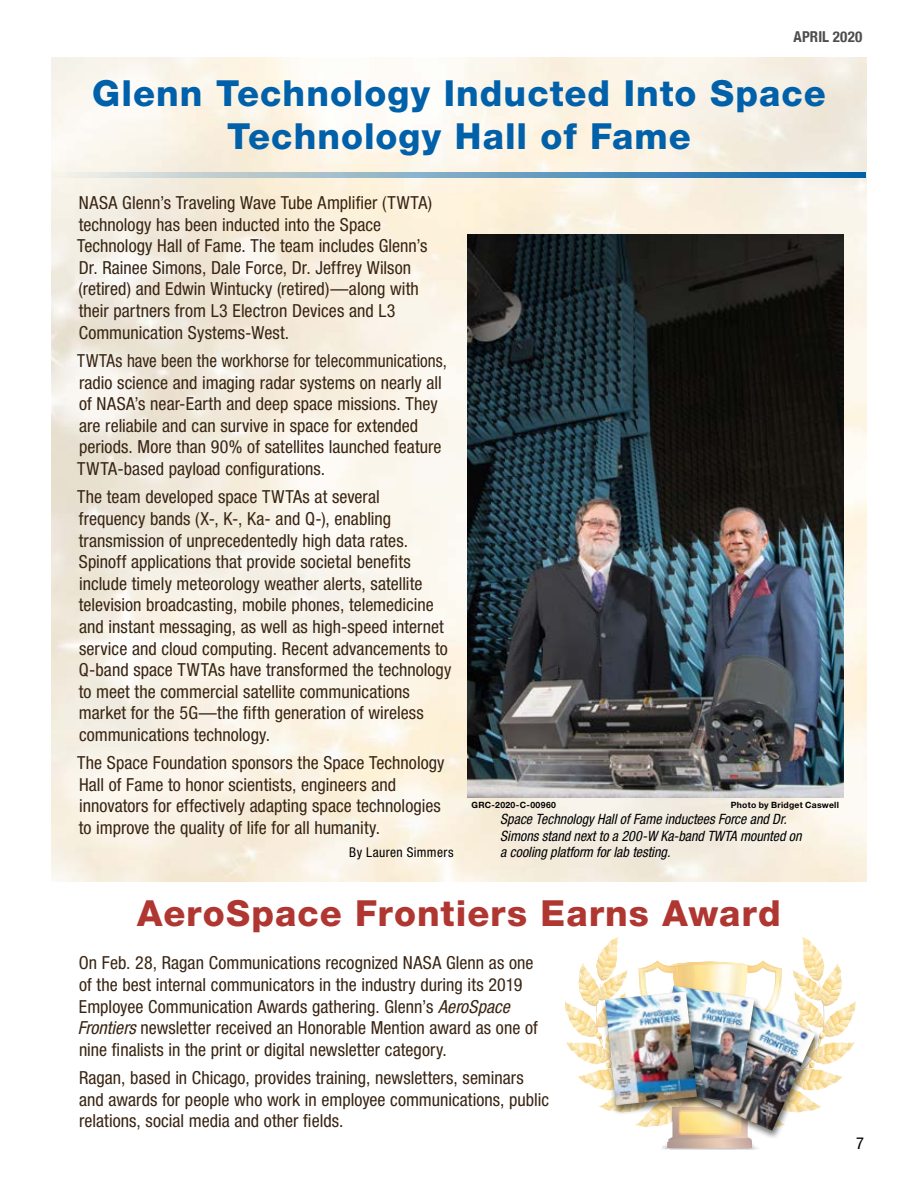
<style>
.page{position:relative;width:918px;height:1188px;background:#fff}
.page>*{position:absolute;margin:0;border:0;box-sizing:border-box;transform-origin:0 0}
.t1{font:800 36px/43.2px "Helvetica Neue LT Std";letter-spacing:.03em;color:#0061aa;text-align:center}
.t2{font:800 36px "Helvetica Neue LT Std";letter-spacing:.03em;color:#b03731}
.t3{font:condensed 18px/21.6px "Helvetica Neue LT Std";letter-spacing:.005em;color:#392513}
.t4{font:condensed 18px/21.6px "Helvetica Neue LT Std";letter-spacing:.005em;color:#392513;scale:.95 1}
.t5{font:condensed 16.5px "Helvetica Neue LT Std";color:#000}
.t6{font:700 condensed 15px "Helvetica Neue";letter-spacing:.015em;color:#4d4d4f}
.t7{font:italic condensed 14.25px/16.5px "Helvetica Neue LT Std";color:#000}
.t8{font:condensed 13.5px "Helvetica Neue LT Std";letter-spacing:.03em;color:#000}
.t9{font:700 8.7px "Helvetica Neue LT Std";letter-spacing:.03em;color:#000}
.s1{font-style:italic}
</style>
<div class="page">
<svg style="left:565px;top:960px;width:291px;height:190px"></svg>
<svg style="left:802px;top:937px;width:41px;height:70px"></svg>
<svg style="left:578px;top:937px;width:41px;height:70px"></svg>
<svg style="left:639px;top:961px;width:143px;height:29px"></svg>
<img style="left:792px;top:964px;width:32px;height:5px">
<img style="left:662px;top:969px;width:162px;height:104px">
<img style="left:52px;top:57px;width:814px;height:824px">
<img style="left:467px;top:235px;width:376px;height:563px">
<svg style="left:52px;top:173px;width:814px;height:5px;background:#7ba8c4"></svg>
<div style="left:693px;top:999px;width:130px;height:141px;background:#000;opacity:.55"></div>
<img style="left:697px;top:1000px;width:118px;height:131px">
<div style="left:653px;top:985px;width:109px;height:128px;background:#000;opacity:.55"></div>
<img style="left:657px;top:986px;width:97px;height:117px">
<div style="left:601px;top:990px;width:103px;height:126px;background:#000;opacity:.55"></div>
<img style="left:605px;top:991px;width:92px;height:114px">
<p class="t6" style="left:793px;top:24px;width:71px">APRIL 2020</p>
<h2 class="t1" style="left:92px;top:72px;width:735px">Glenn Technology Inducted Into Space<br>Technology Hall of Fame</h2>
<p class="t3" style="left:77px;top:192px;width:356px">NASA Glenn’s Traveling Wave Tube Amplifier (TWTA) technology has been inducted into the Space Technology Hall of Fame. The team includes Glenn’s Dr. Rainee Simons, Dale Force, Dr. Jeffrey Wilson (retired) and Edwin Wintucky (retired)—along with their partners from L3 Electron Devices and L3<br>Communication Systems-West.</p>
<p class="t4" style="left:77px;top:350px;width:391px">TWTAs have been the workhorse for telecommunications, radio science and imaging radar systems on nearly all of NASA’s near-Earth and deep space missions. They are reliabile and can survive in space for extended periods. More than 90% of satellites launched feature TWTA-based payload configurations.</p>
<p class="t3" style="left:77px;top:486px;width:376px">The team developed space TWTAs at several<br>frequency bands (X-, K-, Ka- and Q-), enabling transmission of unprecedentedly high data rates.<br>Spinoff applications that provide societal benefits include timely meteorology weather alerts, satellite television broadcasting, mobile phones, telemedicine and instant messaging, as well as high-speed internet service and cloud computing. Recent advancements to Q-band space TWTAs have transformed the technology to meet the commercial satellite communications market for the 5G—the fifth generation of wireless communications technology.</p>
<p class="t3" style="left:77px;top:752px;width:369px">The Space Foundation sponsors the Space Technology Hall of Fame to honor scientists, engineers and innovators for effectively adapting space technologies to improve the quality of life for all humanity.</p>
<p class="t8" style="left:349px;top:844px;width:106px">By Lauren Simmers</p>
<p class="t9" style="left:472px;top:800px;width:86px">GRC-2020-C-00960</p>
<p class="t9" style="left:731px;top:800px;width:110px">Photo by Bridget Caswell</p>
<p class="t7" style="left:500px;top:811px;width:303px">Space Technology Hall of Fame inductees Force and Dr.<br>Simons stand next to a 200-W Ka-band TWTA mounted on a cooling platform for lab testing.</p>
<h2 class="t2" style="left:137px;top:892px;width:645px">AeroSpace Frontiers Earns Award</h2>
<p class="t3" style="left:78px;top:952px;width:462px">On Feb. 28, Ragan Communications recognized NASA Glenn as one of the best internal communicators in the industry during its 2019<br>Employee Communication Awards gathering. Glenn’s <span class="s1">AeroSpace Frontiers</span> newsletter received an Honorable Mention award as one of nine finalists in the print or digital newsletter category.</p>
<p class="t3" style="left:79px;top:1067px;width:472px">Ragan, based in Chicago, provides training, newsletters, seminars and awards for people who work in employee communications, public relations, social media and other fields.</p>
<p class="t5" style="left:856px;top:1134px;width:9px">7</p>
</div>
